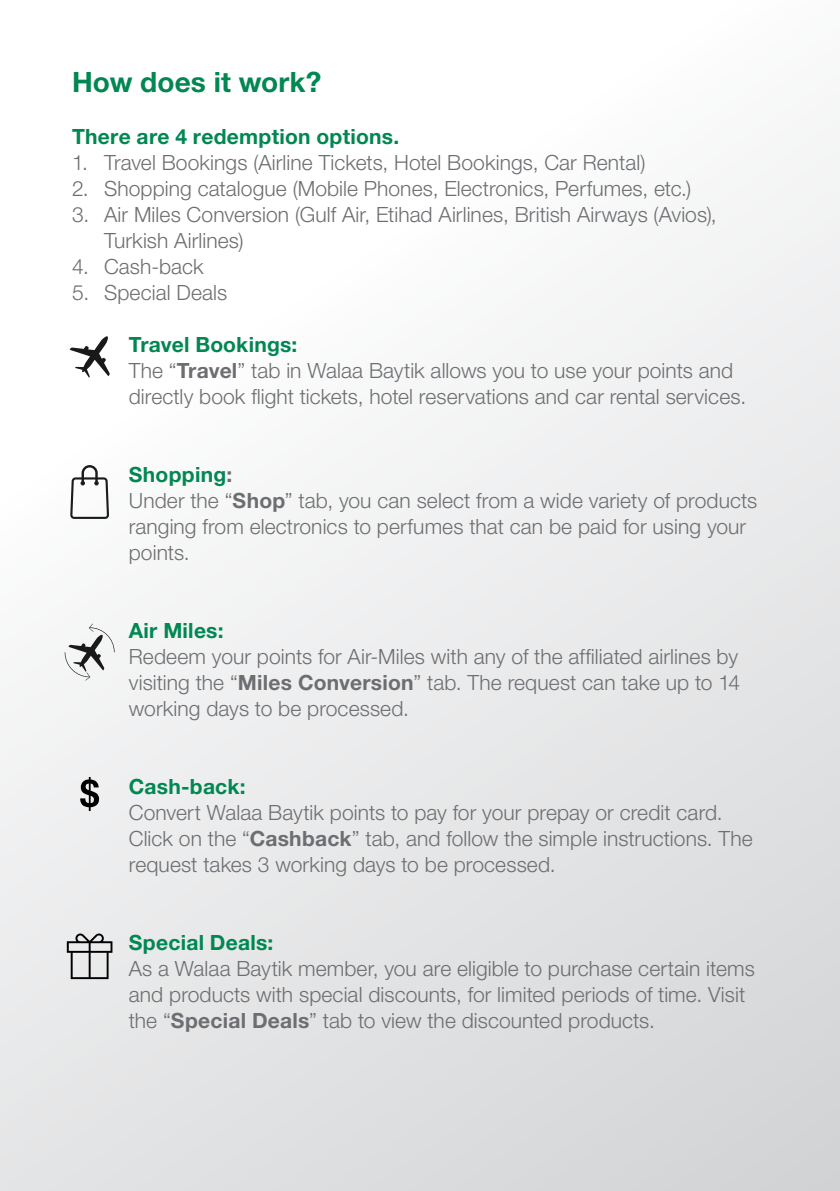
<style>
.page{position:relative;width:840px;height:1191px;background:#fff}
.page>*{position:absolute;margin:0;border:0;box-sizing:border-box;transform-origin:0 0}
.t1{font:700 28px "Helvetica Neue LT Std";letter-spacing:.005em;color:#008752}
.t2{font:300 21px/26px "Helvetica Neue LT Std";letter-spacing:.005em;color:#6d6e71}
.t3{font:700 21px "Helvetica Neue LT Std";letter-spacing:.01em;color:#008752}
.s1{font-weight:700;color:#008752}
.s2{font-weight:700}
</style>
<div class="page">
<div style="left:0;top:0;width:839px;height:1191px;background:linear-gradient(to bottom,#fff,#dadcdd)"></div>
<svg style="left:80px;top:777px;width:19px;height:34px"></svg>
<svg style="left:70px;top:465px;width:39px;height:54px"></svg>
<svg style="left:70px;top:335px;width:40px;height:43px"></svg>
<svg style="left:65px;top:623px;width:49px;height:57px"></svg>
<svg style="left:67px;top:933px;width:45px;height:46px;background:#b0b1b2"></svg>
<h1 class="t1" style="left:72px;top:65px;width:251px">How does it work?</h1>
<p class="t3" style="left:72px;top:124px;width:329px">There are 4 redemption options.</p>
<p class="t2" style="left:72px;top:149px;width:574px">1. Travel Bookings (Airline Tickets, Hotel Bookings, Car Rental)</p>
<p class="t2" style="left:72px;top:175px;width:620px">2. Shopping catalogue (Mobile Phones, Electronics, Perfumes, etc.)</p>
<p class="t2" style="left:104px;top:201px;width:613px;text-indent:-32px">3. Air Miles Conversion (Gulf Air, Etihad Airlines, British Airways (Avios),<br>Turkish Airlines)</p>
<p class="t2" style="left:72px;top:253px;width:133px">4. Cash-back</p>
<p class="t2" style="left:72px;top:279px;width:157px">5. Special Deals</p>
<p class="t2" style="left:129px;top:331px;width:618px"><span class="s1">Travel Bookings:<br></span>The “<span class="s2">Travel</span>” tab in Walaa Baytik allows you to use your points and directly book flight tickets, hotel reservations and car rental services.</p>
<p class="t2" style="left:129px;top:461px;width:629px"><span class="s1">Shopping</span><span class="s2">:<br></span>Under the “<span class="s2">Shop</span>” tab, you can select from a wide variety of products ranging from electronics to perfumes that can be paid for using your points.</p>
<p class="t3" style="left:129px;top:617px;width:96px">Air Miles:</p>
<p class="t2" style="left:129px;top:643px;width:612px;text-align:justify">Redeem your points for Air-Miles with any of the affiliated airlines by visiting the “<span class="s2">Miles Conversion</span>” tab. The request can take up to 14 working days to be processed.</p>
<p class="t3" style="left:129px;top:773px;width:118px">Cash-back:</p>
<p class="t2" style="left:129px;top:799px;width:625px">Convert Walaa Baytik points to pay for your prepay or credit card.<br>Click on the “<span class="s2">Cashback</span>” tab, and follow the simple instructions. The request takes 3 working days to be processed.</p>
<p class="t3" style="left:129px;top:929px;width:146px">Special Deals:</p>
<p class="t2" style="left:129px;top:955px;width:627px">As a Walaa Baytik member, you are eligible to purchase certain items and products with special discounts, for limited periods of time. Visit the “<span class="s2">Special Deals</span>” tab to view the discounted products.</p>
</div>
